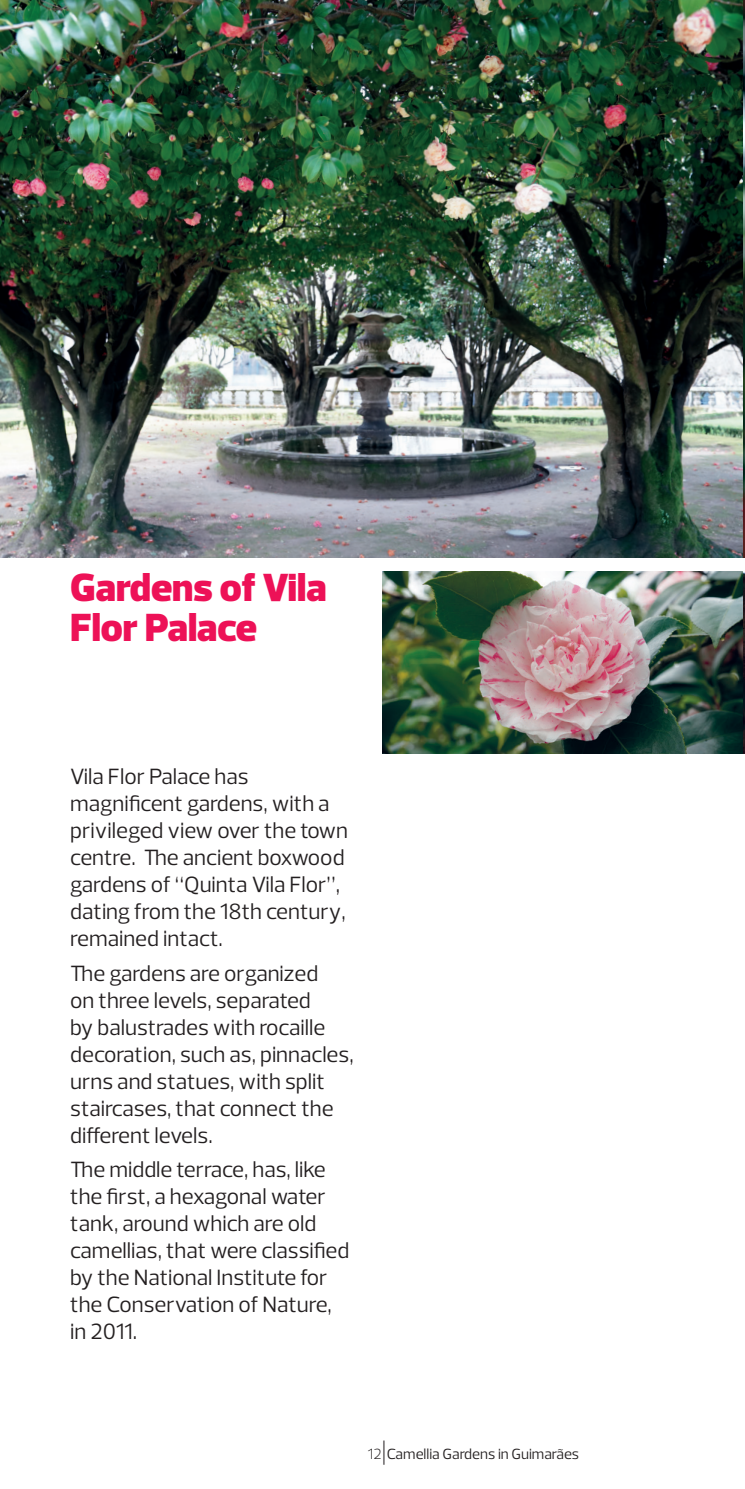
<style>
.page{position:relative;width:745px;height:1489px;background:#fff}
.page>*{position:absolute;margin:0;border:0;box-sizing:border-box;transform-origin:0 0}
.t1{font:900 40px/40px "Prelo";color:#ed1157}
.t2{font:22.5px/27px "Prelo";color:#231f20}
.t3{font:15px "Prelo";color:#231f20}
.s1{font-weight:300}
.s2{font-weight:300;font-size:27.5px}
</style>
<div class="page">
<img style="left:382px;top:571px;width:363px;height:183px">
<img style="left:0;top:0;width:745px;height:557px">
<h1 class="t1" style="left:70px;top:568px;width:258px">Gardens of Vila<br>Flor Palace</h1>
<p class="t2" style="left:70px;top:763px;width:279px">Vila Flor Palace has magnificent gardens, with a privileged view over the town centre. The ancient boxwood gardens of “Quinta Vila Flor”, dating from the 18th century, remained intact.</p>
<p class="t2" style="left:70px;top:959px;width:285px">The gardens are organized<br>on three levels, separated<br>by balustrades with rocaille decoration, such as, pinnacles, urns and statues, with split staircases, that connect the different levels.</p>
<p class="t2" style="left:70px;top:1155px;width:281px">The middle terrace, has, like the first, a hexagonal water tank, around which are old camellias, that were classified by the National Institute for the Conservation of Nature, in 2011.</p>
<p class="t3" style="left:368px;top:1444px;width:213px"><span class="s1">12</span><span class="s2">|</span>Camellia Gardens in Guimarães</p>
</div>
